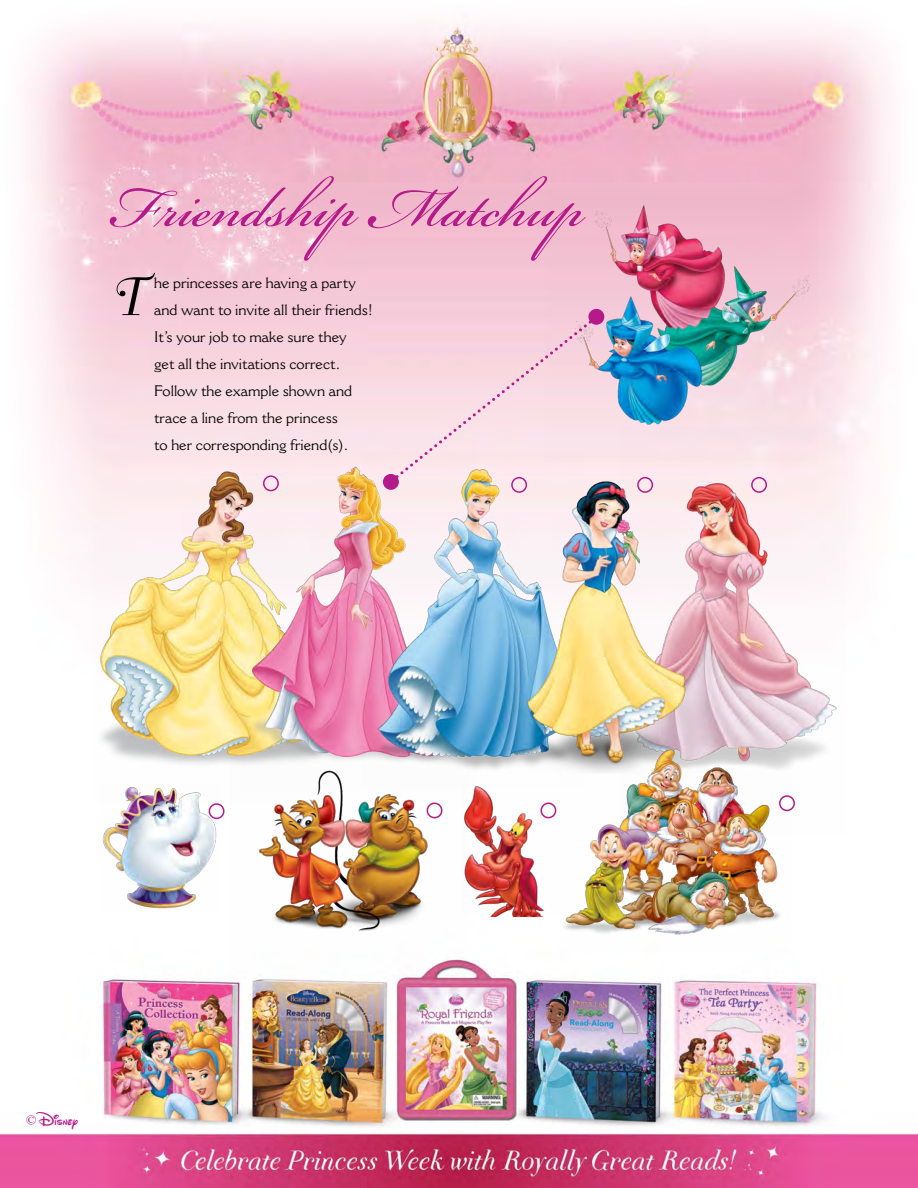
<style>
.page{position:relative;width:918px;height:1188px;background:#fff}
.page>*{position:absolute;margin:0;border:0;box-sizing:border-box;transform-origin:0 0}
.t1{font:87px "Bickham Script Std";color:#b51a8a}
.t2{font:53.25px "Bellevue";color:#000}
.t3{font:18px "Walt Disney Script";color:#b51a8a}
.t4{font:15px/27px "Cantoria";color:#000}
.s1{font-family:"Cantoria";font-weight:300;font-size:13.5px}
</style>
<div class="page">
<img style="left:0;top:23px;width:918px;height:1165px">
<img style="left:93px;top:425px;width:245px;height:378px">
<img style="left:621px;top:427px;width:225px;height:409px">
<img style="left:241px;top:438px;width:150px;height:308px">
<img style="left:362px;top:453px;width:197px;height:333px">
<img style="left:506px;top:472px;width:200px;height:301px">
<img style="left:559px;top:734px;width:231px;height:218px">
<img style="left:468px;top:784px;width:90px;height:133px">
<img style="left:231px;top:746px;width:237px;height:234px">
<img style="left:100px;top:785px;width:118px;height:125px">
<svg style="left:391px;top:317px;width:205px;height:166px;background:#f8dae2"></svg>
<img style="left:545px;top:189px;width:273px;height:272px">
<div style="left:209px;top:803px;width:16px;height:16px;border:2px solid #b51a8a;border-radius:50%"></div>
<div style="left:427px;top:803px;width:15px;height:15px;border:2px solid #b51a8a;border-radius:50%"></div>
<div style="left:540px;top:803px;width:16px;height:15px;border:2px solid #b51a8a;border-radius:50%"></div>
<div style="left:779px;top:795px;width:16px;height:16px;border:2px solid #b51a8a;border-radius:50%"></div>
<div style="left:263px;top:475px;width:16px;height:16px;border:2px solid #b51a8a;border-radius:50%"></div>
<div style="left:384px;top:475px;width:14px;height:14px;background:#b51a8a;border-radius:50%"></div>
<div style="left:383px;top:474px;width:16px;height:16px;border:2px solid #b51a8a;border-radius:50%"></div>
<div style="left:511px;top:477px;width:16px;height:16px;border:2px solid #b51a8a;border-radius:50%"></div>
<div style="left:751px;top:477px;width:16px;height:16px;border:2px solid #b51a8a;border-radius:50%"></div>
<div style="left:637px;top:477px;width:16px;height:16px;border:2px solid #b51a8a;border-radius:50%"></div>
<div style="left:589px;top:310px;width:15px;height:14px;background:#b51a8a;border-radius:50%"></div>
<div style="left:588px;top:309px;width:16px;height:16px;border:2px solid #b51a8a;border-radius:50%"></div>
<h1 class="t1" style="left:108px;top:145px;width:478px">Friendship Matchup</h1>
<h2 class="t2" style="left:108px;top:268px;width:37px">T</h2>
<p class="t4" style="left:154px;top:269px;width:220px">he princesses are having a party and want to invite all their friends!<br>It’s your job to make sure they<br>get all the invitations correct.<br>Follow the example shown and trace a line from the princess<br>to her corresponding friend(s).</p>
<p class="t3" style="left:26px;top:1107px;width:53px"><span class="s1">©</span>Disney</p>
</div>
